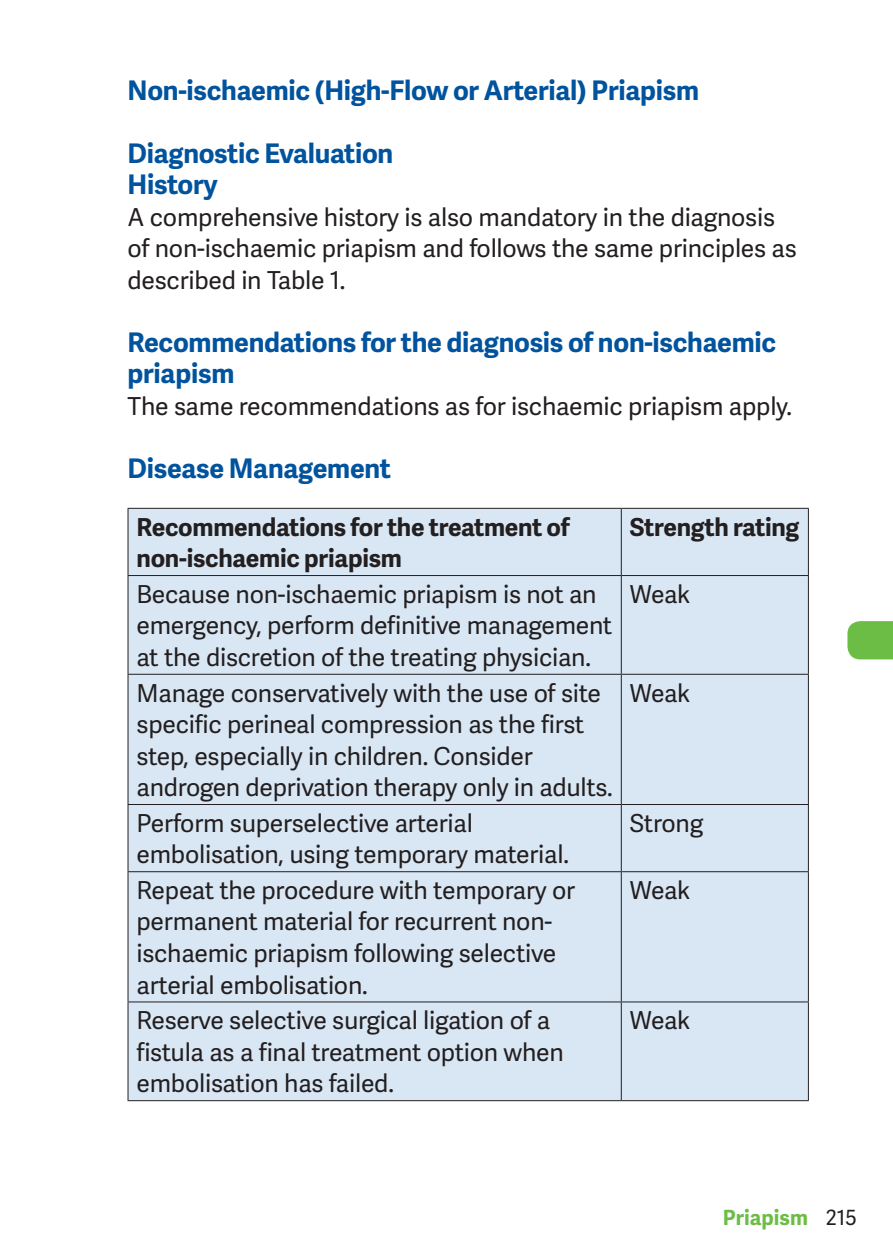
<style>
.page{position:relative;width:893px;height:1259px;background:#fff}
.page>*{position:absolute;margin:0;border:0;box-sizing:border-box;transform-origin:0 0}
.t1{font:700 27px/31.5px "Adelle Sans";letter-spacing:-.01em;color:#01539e}
.t2{font:24.6px/31.5px "Adelle Sans";letter-spacing:-.01em;color:#231f20}
.t3{font:700 24.6px/31.5px "Adelle Sans";letter-spacing:-.01em;color:#231f20}
.t4{font:700 21px "Adelle Sans";color:#6cbd45}
.s1{font-weight:400;color:#231f20}
</style>
<div class="page">
<svg style="left:847px;top:621px;width:46px;height:38px;background:#73c04e"></svg>
<div style="left:129px;top:509px;width:679px;height:591px;background:#d9e7f4"></div>
<hr style="left:127px;top:509px;width:2px;height:66px;background:#231f20">
<hr style="left:128px;top:575px;width:493px;height:1px;background:#231f20">
<hr style="left:127px;top:576px;width:2px;height:98px;background:#231f20">
<hr style="left:621px;top:575px;width:188px;height:1px;background:#231f20">
<hr style="left:128px;top:674px;width:493px;height:1px;background:#231f20">
<hr style="left:127px;top:674px;width:2px;height:130px;background:#231f20">
<hr style="left:621px;top:674px;width:188px;height:1px;background:#231f20">
<hr style="left:128px;top:804px;width:493px;height:1px;background:#231f20">
<hr style="left:127px;top:805px;width:2px;height:66px;background:#231f20">
<hr style="left:621px;top:804px;width:188px;height:1px;background:#231f20">
<hr style="left:128px;top:871px;width:493px;height:1px;background:#231f20">
<hr style="left:127px;top:872px;width:2px;height:129px;background:#231f20">
<hr style="left:621px;top:871px;width:188px;height:1px;background:#231f20">
<hr style="left:128px;top:1001px;width:493px;height:1px;background:#231f20">
<hr style="left:127px;top:1002px;width:2px;height:98px;background:#231f20">
<hr style="left:621px;top:1001px;width:188px;height:1px;background:#231f20">
<hr style="left:128px;top:1100px;width:493px;height:1px;background:#231f20">
<hr style="left:621px;top:1100px;width:188px;height:1px;background:#231f20">
<hr style="left:621px;top:509px;width:1px;height:66px;background:#231f20">
<hr style="left:808px;top:509px;width:1px;height:66px;background:#231f20">
<hr style="left:621px;top:576px;width:1px;height:98px;background:#231f20">
<hr style="left:808px;top:576px;width:1px;height:98px;background:#231f20">
<hr style="left:621px;top:674px;width:1px;height:130px;background:#231f20">
<hr style="left:808px;top:674px;width:1px;height:130px;background:#231f20">
<hr style="left:621px;top:805px;width:1px;height:66px;background:#231f20">
<hr style="left:808px;top:805px;width:1px;height:66px;background:#231f20">
<hr style="left:621px;top:872px;width:1px;height:129px;background:#231f20">
<hr style="left:808px;top:872px;width:1px;height:129px;background:#231f20">
<hr style="left:621px;top:1002px;width:1px;height:98px;background:#231f20">
<hr style="left:808px;top:1002px;width:1px;height:98px;background:#231f20">
<hr style="left:128px;top:508px;width:493px;height:1px;background:#231f20">
<hr style="left:621px;top:508px;width:188px;height:1px;background:#231f20">
<p class="t1" style="left:128px;top:73px;width:573px">Non-ischaemic (High-Flow or Arterial) Priapism</p>
<p class="t1" style="left:128px;top:136px;width:267px">Diagnostic Evaluation<br>History</p>
<p class="t2" style="left:128px;top:200px;width:671px">A comprehensive history is also mandatory in the diagnosis of non-ischaemic priapism and follows the same principles as described in Table 1.</p>
<p class="t1" style="left:128px;top:325px;width:650px">Recommendations for the diagnosis of non-ischaemic priapism</p>
<p class="t2" style="left:128px;top:389px;width:666px">The same recommendations as for ischaemic priapism apply.</p>
<p class="t1" style="left:128px;top:451px;width:265px">Disease Management</p>
<p class="t3" style="left:137px;top:510px;width:435px">Recommendations for the treatment of non-ischaemic priapism</p>
<p class="t3" style="left:630px;top:510px;width:171px">Strength rating</p>
<p class="t2" style="left:137px;top:577px;width:477px">Because non-ischaemic priapism is not an emergency, perform definitive management at the discretion of the treating physician.</p>
<p class="t2" style="left:630px;top:577px;width:62px">Weak</p>
<p class="t2" style="left:137px;top:676px;width:478px">Manage conservatively with the use of site specific perineal compression as the first step, especially in children. Consider androgen deprivation therapy only in adults.</p>
<p class="t2" style="left:630px;top:676px;width:62px">Weak</p>
<p class="t2" style="left:137px;top:806px;width:434px">Perform superselective arterial embolisation, using temporary material.</p>
<p class="t2" style="left:630px;top:806px;width:75px">Strong</p>
<p class="t2" style="left:137px;top:873px;width:440px">Repeat the procedure with temporary or permanent material for recurrent non&shy;ischaemic priapism following selective arterial embolisation.</p>
<p class="t2" style="left:630px;top:873px;width:62px">Weak</p>
<p class="t2" style="left:137px;top:1004px;width:429px">Reserve selective surgical ligation of a fistula as a final treatment option when embolisation has failed.</p>
<p class="t2" style="left:630px;top:1004px;width:62px">Weak</p>
<p class="t4" style="left:723px;top:1202px;width:136px">Priapism <span class="s1">215</span></p>
</div>
